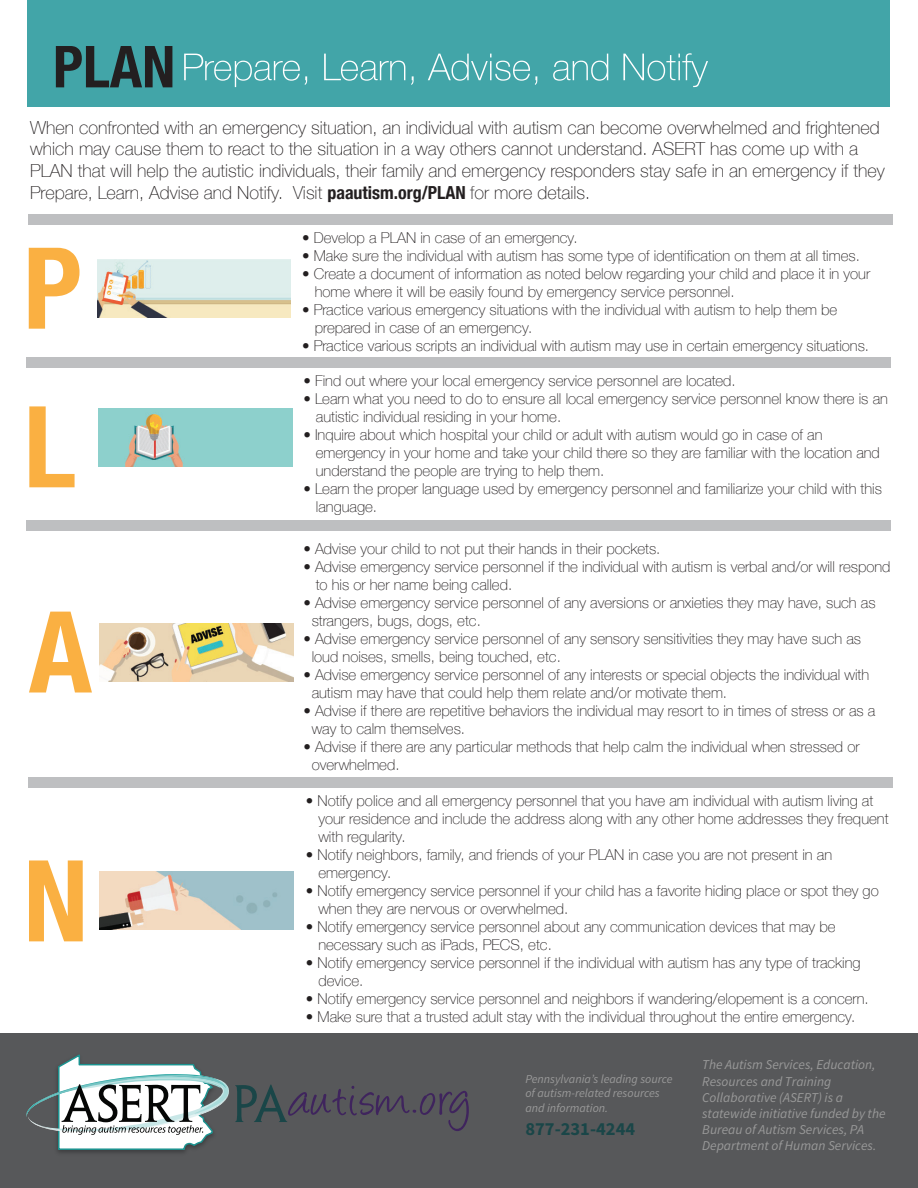
<style>
.page{position:relative;width:918px;height:1188px;background:#fff}
.page>*{position:absolute;margin:0;border:0;box-sizing:border-box;transform-origin:0 0}
.t1{font:700 18.45px "Source Sans Pro";color:#1a4648}
.t2{font:100 18px/21.6px "Helvetica Neue";color:#231f20}
.t3{font:100 15px/18px "Helvetica Neue";color:#231f20}
.t4{font:italic 13.5px/16.2px "Source Sans Pro";color:#999}
.t5{font:italic 12px/14.5px "Source Sans Pro";color:#999}
.s1{font-weight:700;font-stretch:condensed}
</style>
<div class="page">
<div style="left:27px;top:357px;width:864px;height:11px;background:#bebfc1"></div>
<div style="left:0;top:1034px;width:918px;height:154px;background:#57585a"></div>
<svg style="left:26px;top:1054px;width:443px;height:97px"></svg>
<div style="left:27px;top:0;width:862px;height:106px;background:#42a5a8"></div>
<svg style="left:56px;top:46px;width:116px;height:41px"></svg>
<svg style="left:184px;top:54px;width:123px;height:33px"></svg>
<svg style="left:324px;top:54px;width:81px;height:27px"></svg>
<svg style="left:411px;top:76px;width:3px;height:9px"></svg>
<svg style="left:428px;top:54px;width:109px;height:31px"></svg>
<svg style="left:553px;top:54px;width:55px;height:27px"></svg>
<svg style="left:623px;top:53px;width:85px;height:34px"></svg>
<img style="left:100px;top:624px;width:193px;height:58px">
<img style="left:99px;top:409px;width:194px;height:58px">
<img style="left:100px;top:872px;width:193px;height:58px">
<img style="left:97px;top:259px;width:194px;height:58px">
<svg style="left:29px;top:248px;width:51px;height:81px"></svg>
<svg style="left:29px;top:406px;width:46px;height:81px"></svg>
<svg style="left:29px;top:612px;width:63px;height:80px"></svg>
<svg style="left:29px;top:860px;width:54px;height:81px"></svg>
<div style="left:28px;top:214px;width:864px;height:11px;background:#bebfc1"></div>
<div style="left:26px;top:521px;width:865px;height:10px;background:#bebfc1"></div>
<div style="left:28px;top:777px;width:864px;height:10px;background:#bebfc1"></div>
<p class="t2" style="left:30px;top:116px;width:856px">When confronted with an emergency situation, an individual with autism can become overwhelmed and frightened which may cause them to react to the situation in a way others cannot understand. ASERT has come up with a PLAN that will help the autistic individuals, their family and emergency responders stay safe in an emergency if they Prepare, Learn, Advise and Notify. Visit <span class="s1">paautism.org/PLAN</span> for more details.</p>
<p class="t3" style="left:302px;top:228px;width:277px">• Develop a PLAN in case of an emergency.</p>
<p class="t3" style="left:302px;top:246px;width:559px">• Make sure the individual with autism has some type of identification on them at all times.</p>
<p class="t3" style="left:315px;top:264px;width:557px;text-indent:-13px">• Create a document of information as noted below regarding your child and place it in your home where it will be easily found by emergency service personnel.</p>
<p class="t3" style="left:315px;top:300px;width:524px;text-indent:-13px">• Practice various emergency situations with the individual with autism to help them be prepared in case of an emergency.</p>
<p class="t3" style="left:302px;top:336px;width:568px">• Practice various scripts an individual with autism may use in certain emergency situations.</p>
<p class="t3" style="left:303px;top:371px;width:434px">• Find out where your local emergency service personnel are located.</p>
<p class="t3" style="left:316px;top:389px;width:574px;text-indent:-13px">• Learn what you need to do to ensure all local emergency service personnel know there is an autistic individual residing in your home.</p>
<p class="t3" style="left:316px;top:425px;width:566px;text-indent:-13px">• Inquire about which hospital your child or adult with autism would go in case of an emergency in your home and take your child there so they are familiar with the location and understand the people are trying to help them.</p>
<p class="t3" style="left:316px;top:479px;width:568px;text-indent:-13px">• Learn the proper language used by emergency personnel and familiarize your child with this language.</p>
<p class="t3" style="left:303px;top:539px;width:359px">• Advise your child to not put their hands in their pockets.</p>
<p class="t3" style="left:316px;top:557px;width:576px;text-indent:-13px">• Advise emergency service personnel if the individual with autism is verbal and/or will respond to his or her name being called.</p>
<p class="t3" style="left:312px;top:593px;width:565px;text-indent:-8px">• Advise emergency service personnel of any aversions or anxieties they may have, such as strangers, bugs, dogs, etc.</p>
<p class="t3" style="left:312px;top:629px;width:551px;text-indent:-8px">• Advise emergency service personnel of any sensory sensitivities they may have such as loud noises, smells, being touched, etc.</p>
<p class="t3" style="left:312px;top:665px;width:559px;text-indent:-8px">• Advise emergency service personnel of any interests or special objects the individual with autism may have that could help them relate and/or motivate them.</p>
<p class="t3" style="left:312px;top:701px;width:565px;text-indent:-8px">• Advise if there are repetitive behaviors the individual may resort to in times of stress or as a way to calm themselves.</p>
<p class="t3" style="left:312px;top:737px;width:550px;text-indent:-8px">• Advise if there are any particular methods that help calm the individual when stressed or overwhelmed.</p>
<p class="t3" style="left:318px;top:791px;width:572px;text-indent:-13px">• Notify police and all emergency personnel that you have am individual with autism living at your residence and include the address along with any other home addresses they frequent with regularity.</p>
<p class="t3" style="left:318px;top:845px;width:515px;text-indent:-13px">• Notify neighbors, family, and friends of your PLAN in case you are not present in an emergency.</p>
<p class="t3" style="left:318px;top:881px;width:562px;text-indent:-13px">• Notify emergency service personnel if your child has a favorite hiding place or spot they go when they are nervous or overwhelmed.</p>
<p class="t3" style="left:318px;top:917px;width:519px;text-indent:-13px">• Notify emergency service personnel about any communication devices that may be necessary such as iPads, PECS, etc.</p>
<p class="t3" style="left:318px;top:953px;width:544px;text-indent:-13px">• Notify emergency service personnel if the individual with autism has any type of tracking device.</p>
<p class="t3" style="left:306px;top:989px;width:564px">• Notify emergency service personnel and neighbors if wandering/elopement is a concern.</p>
<p class="t3" style="left:306px;top:1007px;width:551px">• Make sure that a trusted adult stay with the individual throughout the entire emergency.</p>
<p class="t5" style="left:525px;top:1072px;width:149px">Pennsylvania’s leading source of autism-related resources and information.</p>
<p class="t1" style="left:525px;top:1117px;width:111px">877-231-4244</p>
<p class="t4" style="left:702px;top:1057px;width:185px">The Autism Services, Education,<br>Resources and Training<br>Collaborative (ASERT) is a statewide initiative funded by the<br>Bureau of Autism Services, PA<br>Department of Human Services.</p>
</div>
